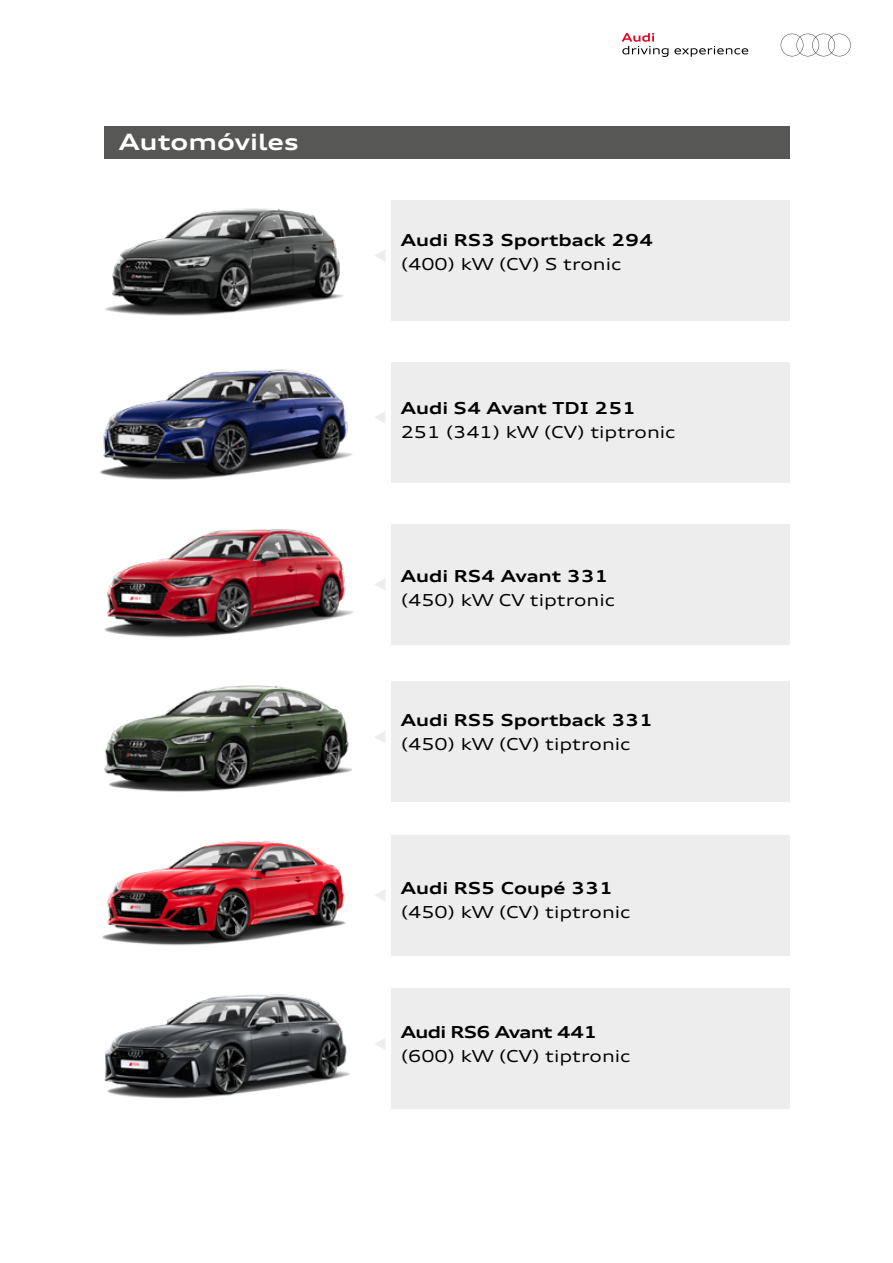
<style>
.page{position:relative;width:893px;height:1263px;background:#fff}
.page>*{position:absolute;margin:0;border:0;box-sizing:border-box;transform-origin:0 0}
.t1{font:700 expanded 22.5px "Audi Type";color:#fff}
.t2{font:expanded 16.5px "Audi Type";color:#000}
.t3{font:700 expanded 16.5px "Audi Type";color:#000}
.t4{font:700 expanded 16.5px "Audi Type";letter-spacing:-.04em;color:#000}
</style>
<div class="page">
<svg style="left:622px;top:33px;width:46px;height:24px"></svg>
<svg style="left:674px;top:46px;width:74px;height:11px"></svg>
<svg style="left:781px;top:34px;width:70px;height:22px"></svg>
<div style="left:104px;top:126px;width:685px;height:33px;background:#575756"></div>
<div style="left:391px;top:200px;width:398px;height:120px;background:#ededed"></div>
<svg style="left:375px;top:250px;width:10px;height:11px"></svg>
<img style="left:105px;top:208px;width:239px;height:108px">
<div style="left:391px;top:682px;width:398px;height:120px;background:#ededed"></div>
<svg style="left:375px;top:731px;width:10px;height:12px"></svg>
<img style="left:104px;top:685px;width:248px;height:107px">
<div style="left:391px;top:835px;width:398px;height:120px;background:#ededed"></div>
<svg style="left:375px;top:889px;width:10px;height:12px"></svg>
<img style="left:102px;top:841px;width:244px;height:105px">
<div style="left:391px;top:362px;width:398px;height:120px;background:#ededed"></div>
<img style="left:99px;top:369px;width:286px;height:111px">
<div style="left:391px;top:989px;width:398px;height:120px;background:#ededed"></div>
<svg style="left:375px;top:1038px;width:10px;height:12px"></svg>
<img style="left:104px;top:994px;width:246px;height:105px">
<div style="left:391px;top:524px;width:398px;height:120px;background:#ededed"></div>
<svg style="left:375px;top:579px;width:10px;height:11px"></svg>
<img style="left:104px;top:529px;width:249px;height:109px">
<h1 class="t1" style="left:119px;top:127px;width:181px">Automóviles</h1>
<p class="t3" style="left:401px;top:229px;width:254px">Audi RS3 Sportback 294</p>
<p class="t2" style="left:401px;top:253px;width:222px">(400) kW (CV) S tronic</p>
<p class="t3" style="left:401px;top:397px;width:237px">Audi S4 Avant TDI 251</p>
<p class="t2" style="left:401px;top:421px;width:276px">251 (341) kW (CV) tiptronic</p>
<p class="t3" style="left:401px;top:565px;width:209px">Audi RS4 Avant 331</p>
<p class="t2" style="left:401px;top:589px;width:216px">(450) kW CV tiptronic</p>
<p class="t3" style="left:401px;top:709px;width:254px">Audi RS5 Sportback 331</p>
<p class="t2" style="left:401px;top:733px;width:231px">(450) kW (CV) tiptronic</p>
<p class="t3" style="left:401px;top:877px;width:214px">Audi RS5 Coupé 331</p>
<p class="t2" style="left:401px;top:901px;width:231px">(450) kW (CV) tiptronic</p>
<p class="t4" style="left:401px;top:1021px;width:198px">Audi RS6 Avant 441</p>
<p class="t2" style="left:401px;top:1045px;width:231px">(600) kW (CV) tiptronic</p>
</div>
